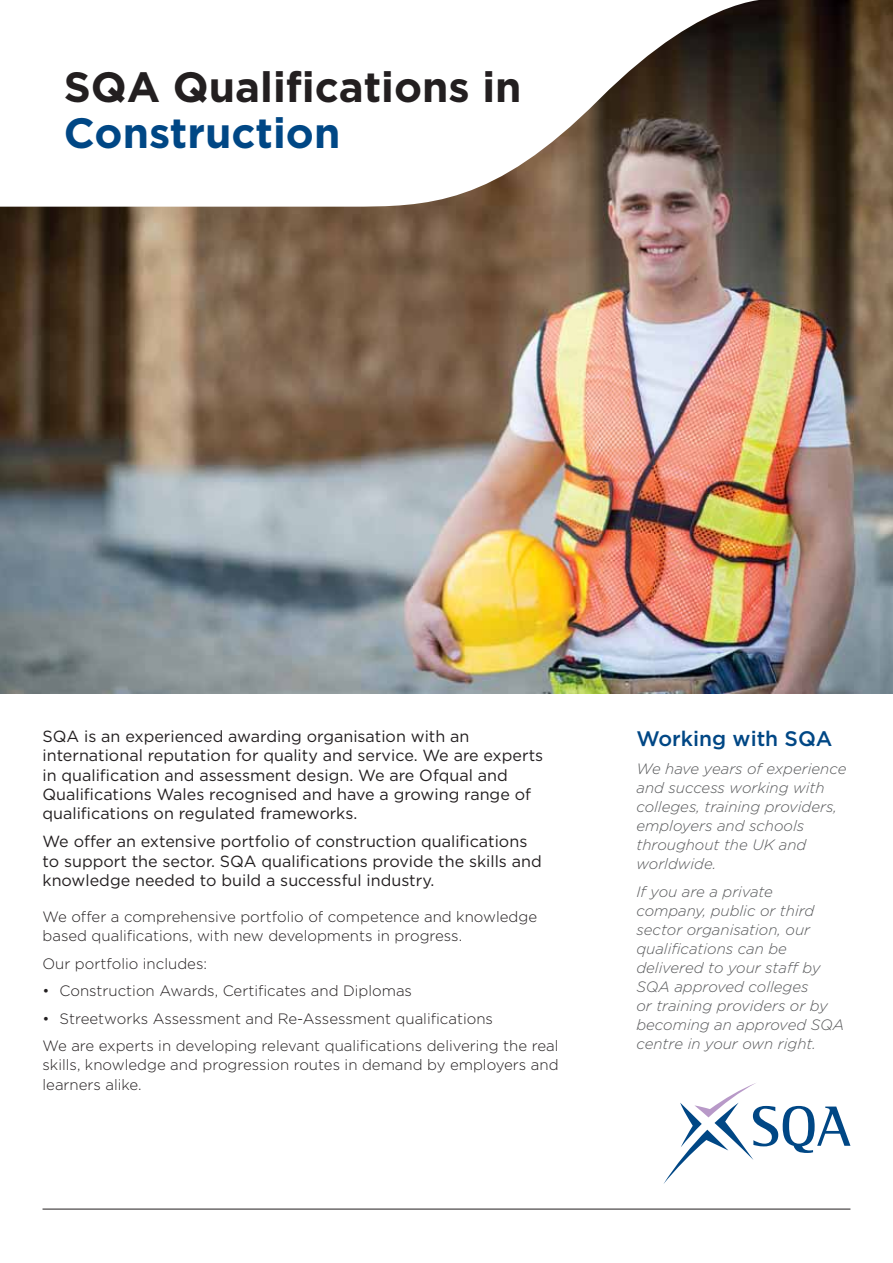
<style>
.page{position:relative;width:893px;height:1263px;background:#fff}
.page>*{position:absolute;margin:0;border:0;box-sizing:border-box;transform-origin:0 0}
.t1{font:700 42.3px "Gotham";color:#231f20}
.t2{font:700 42.3px "Gotham";color:#004785}
.t3{font:500 21px "Gotham";color:#004785}
.t4{font:16.2px/19.4px "Gotham";color:#231f20}
.t5{font:300 15px/19px "Gotham";color:#231f20}
.t6{font:italic 300 15px/19px "Gotham";color:#58595b}
</style>
<div class="page">
<img style="left:0;top:0;width:893px;height:693px">
<svg style="left:663px;top:1083px;width:187px;height:101px"></svg>
<hr style="left:43px;top:1209px;width:807px;height:1px;background:#231f20">
<svg style="left:0;top:0;width:813px;height:207px"></svg>
<h1 class="t1" style="left:64px;top:63px;width:459px">SQA Qualifications in</h1>
<h1 class="t2" style="left:64px;top:108px;width:278px">Construction</h1>
<p class="t4" style="left:43px;top:726px;width:502px">SQA is an experienced awarding organisation with an international reputation for quality and service. We are experts in qualification and assessment design. We are Ofqual and Qualifications Wales recognised and have a growing range of qualifications on regulated frameworks.</p>
<p class="t4" style="left:43px;top:832px;width:501px">We offer an extensive portfolio of construction qualifications to support the sector. SQA qualifications provide the skills and knowledge needed to build a successful industry.</p>
<p class="t5" style="left:43px;top:907px;width:496px">We offer a comprehensive portfolio of competence and knowledge based qualifications, with new developments in progress.</p>
<p class="t5" style="left:43px;top:954px;width:166px">Our portfolio includes:</p>
<p class="t5" style="left:43px;top:981px;width:371px">• Construction Awards, Certificates and Diplomas</p>
<p class="t5" style="left:43px;top:1004px;width:517px;line-height:27.6px">• Streetworks Assessment and Re-Assessment qualifications<br>We are experts in developing relevant qualifications delivering the real</p>
<p class="t5" style="left:43px;top:1055px;width:518px">skills, knowledge and progression routes in demand by employers and learners alike.</p>
<p class="t3" style="left:636px;top:727px;width:198px">Working with SQA</p>
<p class="t6" style="left:636px;top:759px;width:211px">We have years of experience and success working with colleges, training providers, employers and schools throughout the UK and worldwide.</p>
<p class="t6" style="left:636px;top:882px;width:209px">If you are a private company, public or third sector organisation, our qualifications can be delivered to your staff by<br>SQA approved colleges<br>or training providers or by becoming an approved SQA centre in your own right.</p>
</div>
